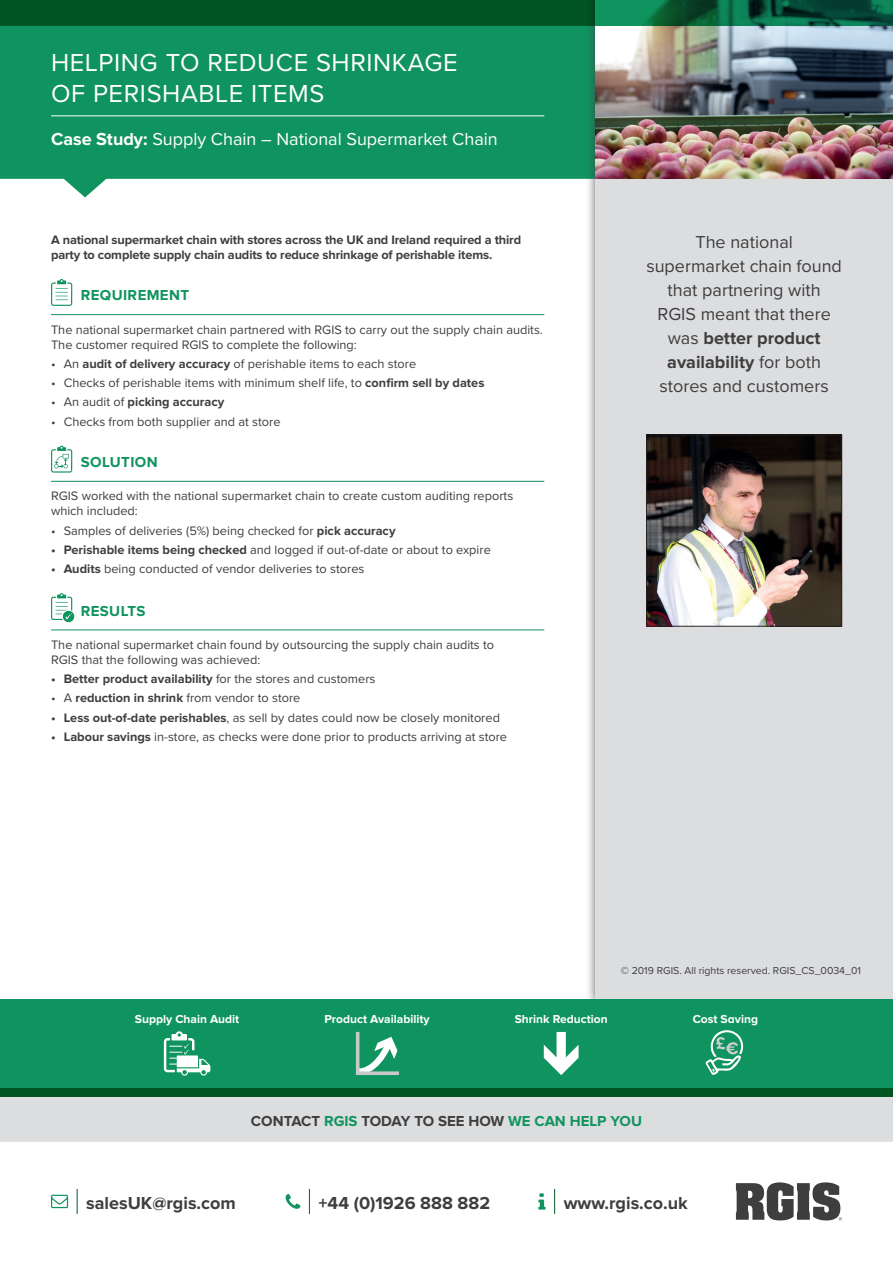
<style>
.page{position:relative;width:893px;height:1263px;background:#fff}
.page>*{position:absolute;margin:0;border:0;box-sizing:border-box;transform-origin:0 0}
.t1{font:25.5px/30.6px "Proxima Nova";letter-spacing:.025em;color:#fff}
.t2{font:18px/24px "Proxima Nova";color:#3e3e3f;text-align:center}
.t3{font:700 18px "Proxima Nova";color:#3e3e3f}
.t4{font:18px "Proxima Nova";color:#fff}
.t5{font:700 15px "Proxima Nova";color:#3e3e3f}
.t6{font:700 15px "Proxima Nova";letter-spacing:.025em;color:#10945f}
.t7{font:12.75px/15px "Proxima Nova";color:#3e3e3f}
.t8{font:700 12.75px/15px "Proxima Nova";letter-spacing:-.01em;color:#3e3e3f}
.t9{font:700 12px "Proxima Nova";color:#fff}
.t10{font:700 12px "Proxima Nova A";color:#fff}
.t11{font:10.5px "Proxima Nova";color:#3e3e3f}
.s1{font-weight:700}
.s2{font-weight:400}
.s3{color:#10945f}
</style>
<div class="page">
<svg style="left:554px;top:1189px;width:1px;height:24px"></svg>
<svg style="left:538px;top:1193px;width:7px;height:16px"></svg>
<svg style="left:77px;top:1189px;width:1px;height:24px"></svg>
<svg style="left:51px;top:1195px;width:17px;height:13px"></svg>
<svg style="left:309px;top:1189px;width:1px;height:24px"></svg>
<svg style="left:286px;top:1194px;width:14px;height:15px"></svg>
<svg style="left:736px;top:1182px;width:106px;height:38px"></svg>
<div style="left:0;top:1097px;width:893px;height:45px;background:#dcdddf"></div>
<svg style="left:0;top:26px;width:585px;height:171px;background:#299f6f"></svg>
<hr style="left:51px;top:116px;width:493px;height:1px;background:#fff">
<hr style="left:51px;top:314px;width:493px;height:1px;background:#10945f">
<hr style="left:51px;top:481px;width:493px;height:1px;background:#10945f">
<hr style="left:51px;top:630px;width:493px;height:1px;background:#10945f">
<svg style="left:51px;top:279px;width:22px;height:27px"></svg>
<svg style="left:51px;top:446px;width:22px;height:27px"></svg>
<svg style="left:51px;top:593px;width:24px;height:30px"></svg>
<div style="left:585px;top:0;width:308px;height:1010px;background:#3e3e3f;opacity:.75"></div>
<div style="left:595px;top:0;width:298px;height:1001px;background:#dcdddf"></div>
<img style="left:595px;top:26px;width:298px;height:153px">
<svg style="left:0;top:0;width:893px;height:26px;background:#03592d"></svg>
<div style="left:0;top:999px;width:893px;height:98px;background:#10945f"></div>
<div style="left:0;top:1089px;width:893px;height:8px;background:#015523"></div>
<img style="left:648px;top:437px;width:192px;height:187px">
<div style="left:646px;top:435px;width:196px;height:191px;border:1px solid #231f20"></div>
<svg style="left:164px;top:1032px;width:46px;height:43px"></svg>
<svg style="left:544px;top:1032px;width:35px;height:43px"></svg>
<svg style="left:355px;top:1032px;width:44px;height:43px"></svg>
<svg style="left:706px;top:1030px;width:38px;height:45px"></svg>
<h1 class="t1" style="left:51px;top:46px;width:408px">HELPING TO REDUCE SHRINKAGE<br>OF PERISHABLE ITEMS</h1>
<h2 class="t4" style="left:51px;top:125px;width:448px"><span class="s1">Case Study:</span> Supply Chain – National Supermarket Chain</h2>
<p class="t8" style="left:51px;top:233px;width:472px">A national supermarket chain with stores across the UK and Ireland required a third party to complete supply chain audits to reduce shrinkage of perishable items.</p>
<p class="t6" style="left:81px;top:286px;width:110px">REQUIREMENT</p>
<p class="t7" style="left:51px;top:321px;width:493px">The national supermarket chain partnered with RGIS to carry out the supply chain audits.<br>The customer required RGIS to complete the following:</p>
<p class="t7" style="left:51px;top:356px;width:367px">• An <span class="s1">audit of delivery accuracy</span> of perishable items to each store</p>
<p class="t7" style="left:51px;top:375px;width:435px">• Checks of perishable items with minimum shelf life, to <span class="s1">confirm sell by dates</span></p>
<p class="t8" style="left:51px;top:395px;width:175px"><span class="s2">• An audit of</span> picking accuracy</p>
<p class="t7" style="left:51px;top:413px;width:231px">• Checks from both supplier and at store</p>
<p class="t6" style="left:81px;top:453px;width:78px">SOLUTION</p>
<p class="t7" style="left:51px;top:488px;width:464px">RGIS worked with the national supermarket chain to create custom auditing reports which included:</p>
<p class="t7" style="left:51px;top:522px;width:346px">• Samples of deliveries (5%) being checked for <span class="s1">pick accuracy</span></p>
<p class="t7" style="left:51px;top:541px;width:441px"><span class="s1">• Perishable items being checked</span> and logged if out-of-date or about to expire</p>
<p class="t7" style="left:51px;top:561px;width:315px"><span class="s1">• Audits</span> being conducted of vendor deliveries to stores</p>
<p class="t6" style="left:81px;top:602px;width:66px">RESULTS</p>
<p class="t7" style="left:51px;top:637px;width:445px">The national supermarket chain found by outsourcing the supply chain audits to<br>RGIS that the following was achieved:</p>
<p class="t8" style="left:51px;top:672px;width:326px">• Better product availability <span class="s2">for the stores and customers</span></p>
<p class="t7" style="left:51px;top:690px;width:251px">• A <span class="s1">reduction in shrink</span> from vendor to store</p>
<p class="t7" style="left:51px;top:709px;width:450px"><span class="s1">• Less out-of-date perishables</span>, as sell by dates could now be closely monitored</p>
<p class="t7" style="left:51px;top:729px;width:458px"><span class="s1">• Labour savings</span> in-store, as checks were done prior to products arriving at store</p>
<h2 class="t2" style="left:646px;top:229px;width:197px">The national supermarket chain found that partnering with<br>RGIS meant that there was <span class="s1">better product availability</span> for both stores and customers</h2>
<p class="t11" style="left:621px;top:962px;width:242px">© 2019 RGIS. All rights reserved. RGIS_CS_0034_01</p>
<p class="t9" style="left:135px;top:1012px;width:106px">Supply Chain Audit</p>
<p class="t9" style="left:324px;top:1012px;width:107px">Product Availability</p>
<p class="t10" style="left:515px;top:1012px;width:94px">Shrink Reduction</p>
<p class="t10" style="left:693px;top:1012px;width:67px">Cost Saving</p>
<p class="t5" style="left:251px;top:1112px;width:393px">CONTACT <span class="s3">RGIS</span> TODAY TO SEE HOW <span class="s3">WE CAN HELP YOU</span></p>
<h2 class="t3" style="left:86px;top:1192px;width:151px">salesUK@rgis.com</h2>
<h2 class="t3" style="left:319px;top:1192px;width:173px">+44 (0)1926 888 882</h2>
<h2 class="t3" style="left:564px;top:1192px;width:126px">www.rgis.co.uk</h2>
</div>
